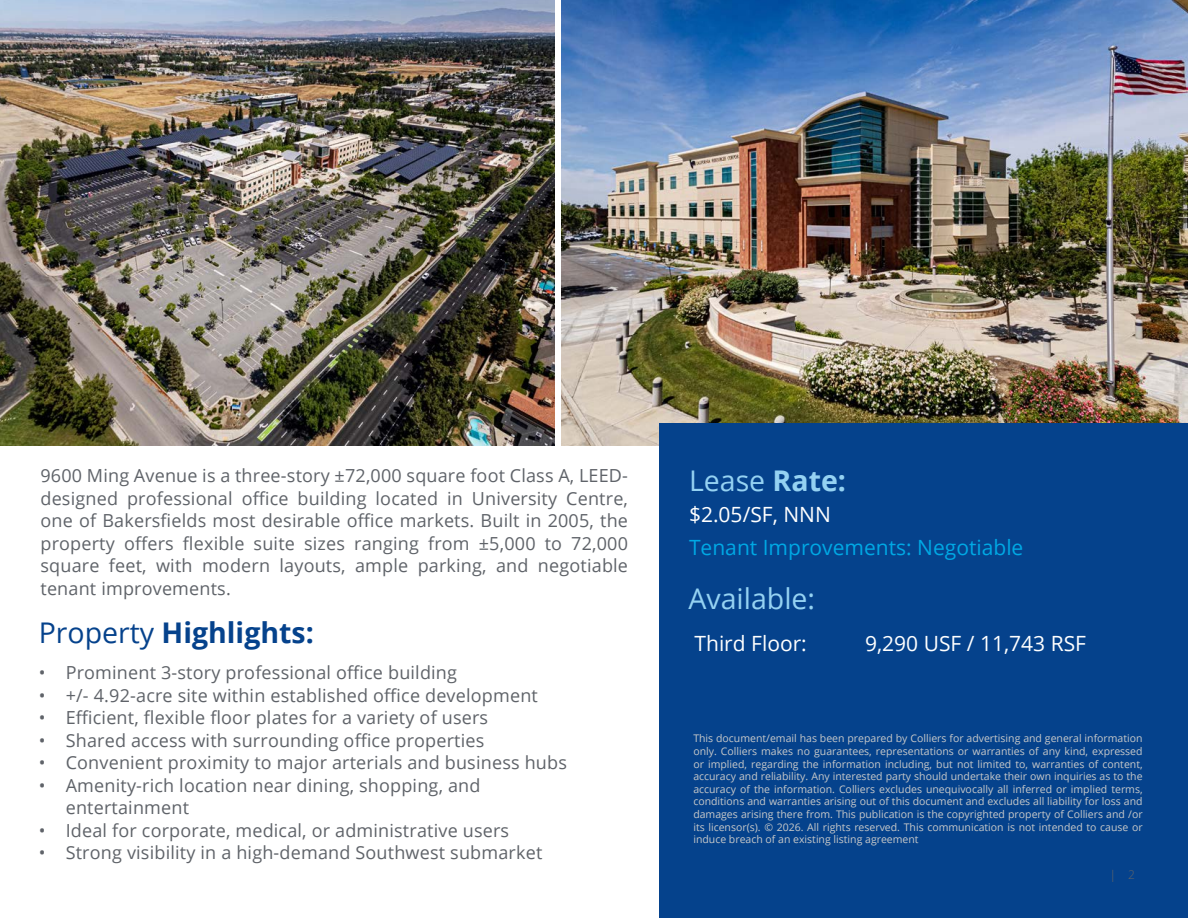
<style>
.page{position:relative;width:1188px;height:918px;background:#fff}
.page>*{position:absolute;margin:0;border:0;box-sizing:border-box;transform-origin:0 0}
.Contact_Info{font:28.5px "Open Sans";color:#95d2f2}
.Contact_Info-2{font:700 28.5px "Open Sans";color:#05428c}
.Header_1{font:21px "Open Sans";color:#fff}
.t1{font:21px "Open Sans";color:#00a8e4}
.Contact_Info-3{font:18px/22.5px "Open Sans";letter-spacing:.01em;color:#5f6369;text-align:justify}
.Dislaimer{font:10.5px/12.6px "Open Sans";color:#c8c9c9;text-align:justify}
.s1{font-weight:400}
.s2{font-weight:700}
</style>
<div class="page">
<img style="left:562px;top:0;width:626px;height:446px">
<img style="left:0;top:0;width:554px;height:446px">
<div style="left:660px;top:423px;width:528px;height:495px;background:#05428c"></div>
<p class="Contact_Info-3" style="left:40px;top:464px;width:589px">9600 Ming Avenue is a three-story ±72,000 square foot Class A, LEED&shy;designed professional office building located in University Centre, one of Bakersfields most desirable office markets. Built in 2005, the property offers flexible suite sizes ranging from ±5,000 to 72,000 square feet, with modern layouts, ample parking, and negotiable tenant improvements.</p>
<p class="Contact_Info-2" style="left:39px;top:612px;width:277px"><span class="s1">Property</span> Highlights:</p>
<p class="Contact_Info-3" style="left:39px;top:661px;width:420px">• Prominent 3-story professional office building</p>
<p class="Contact_Info-3" style="left:39px;top:683px;width:501px">• +/- 4.92-acre site within established office development</p>
<p class="Contact_Info-3" style="left:39px;top:706px;width:451px">• Efficient, flexible floor plates for a variety of users</p>
<p class="Contact_Info-3" style="left:39px;top:728px;width:447px">• Shared access with surrounding office properties</p>
<p class="Contact_Info-3" style="left:39px;top:751px;width:530px">• Convenient proximity to major arterials and business hubs</p>
<p class="Contact_Info-3" style="left:66px;top:773px;width:416px;text-indent:-27px">• Amenity-rich location near dining, shopping, and entertainment</p>
<p class="Contact_Info-3" style="left:39px;top:818px;width:472px">• Ideal for corporate, medical, or administrative users</p>
<p class="Contact_Info-3" style="left:39px;top:841px;width:505px">• Strong visibility in a high-demand Southwest submarket</p>
<p class="Contact_Info" style="left:689px;top:461px;width:158px">Lease <span class="s2">Rate:</span></p>
<p class="Header_1" style="left:689px;top:500px;width:143px">$2.05/SF, NNN</p>
<p class="t1" style="left:689px;top:533px;width:336px">Tenant Improvements: Negotiable</p>
<p class="Contact_Info" style="left:688px;top:579px;width:128px">Available:</p>
<p class="Header_1" style="left:694px;top:629px;width:114px">Third Floor:</p>
<p class="Header_1" style="left:865px;top:629px;width:222px">9,290 USF / 11,743 RSF</p>
<p class="Dislaimer" style="left:693px;top:732px;width:451px">This document/email has been prepared by Colliers for advertising and general information only. Colliers makes no guarantees, representations or warranties of any kind, expressed or implied, regarding the information including, but not limited to, warranties of content, accuracy and reliability. Any interested party should undertake their own inquiries as to the accuracy of the information. Colliers excludes unequivocally all inferred or implied terms, conditions and warranties arising out of this document and excludes all liability for loss and damages arising there from. This publication is the copyrighted property of Colliers and /or its licensor(s). © 2026. All rights reserved. This communication is not intended to cause or induce breach of an existing listing agreement</p>
</div>
